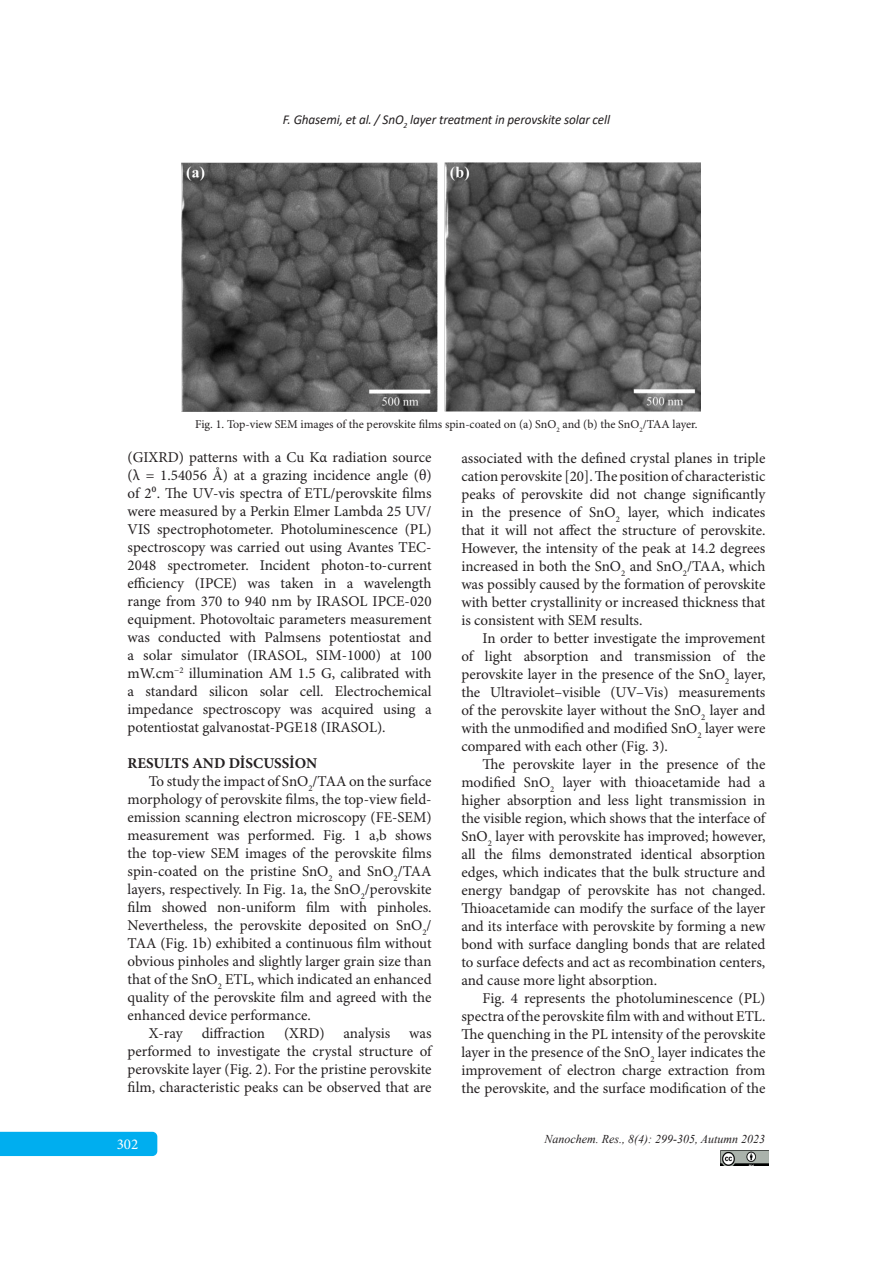
<style>
.page{position:relative;width:893px;height:1263px;background:#fff}
.page>*{position:absolute;margin:0;border:0;box-sizing:border-box;transform-origin:0 0}
.Els-body-text{font:15px/18px "Minion Pro";color:#231f20;text-align:justify}
.Els-1storder-head{font:700 15px "Minion Pro";color:#231f20}
.t1{font:15px "Minion Pro";color:#fff}
.t2{font:italic 13.5px "Calibri";letter-spacing:-.01em;color:#231f20}
.t3{font:12px "Minion Pro";letter-spacing:-.005em;color:#231f20}
.t4{font:italic 12px "Times New Roman";color:#231f20}
</style>
<div class="page">
<div style="left:0;top:1132px;width:157px;height:24px;background:#00aeef"></div>
<img style="left:720px;top:1151px;width:48px;height:14px">
<img style="left:181px;top:162px;width:519px;height:250px">
<p class="t2" style="left:283px;top:110px;width:329px">F. Ghasemi, et al. / SnO<sub>2</sub> layer treatment in perovskite solar cell</p>
<p class="t3" style="left:195px;top:417px;width:504px">Fig. 1. Top-view SEM images of the perovskite films spin-coated on (a) SnO<sub>2</sub> and (b) the SnO<sub>2</sub>/TAA layer.</p>
<p class="Els-body-text" style="left:128px;top:449px;width:306px">(GIXRD) patterns with a Cu Kα radiation source (λ = 1.54056 Å) at a grazing incidence angle (θ) of 2⁰. The UV-vis spectra of ETL/perovskite films were measured by a Perkin Elmer Lambda 25 UV/ VIS spectrophotometer. Photoluminescence (PL) spectroscopy was carried out using Avantes TEC-2048 spectrometer. Incident photon-to-current efficiency (IPCE) was taken in a wavelength range from 370 to 940 nm by IRASOL IPCE-020 equipment. Photovoltaic parameters measurement was conducted with Palmsens potentiostat and a solar simulator (IRASOL, SIM-1000) at 100 mW.cm<sup>−2</sup> illumination AM 1.5 G, calibrated with a standard silicon solar cell. Electrochemical impedance spectroscopy was acquired using a potentiostat galvanostat-PGE18 (IRASOL).</p>
<p class="Els-1storder-head" style="left:128px;top:753px;width:191px">RESULTS AND DİSCUSSİON</p>
<p class="Els-body-text" style="left:128px;top:773px;width:306px;text-indent:21px">To study the impact of SnO<sub>2</sub>/TAA on the surface morphology of perovskite films, the top-view field&shy;emission scanning electron microscopy (FE-SEM) measurement was performed. Fig. 1 a,b shows the top-view SEM images of the perovskite films spin-coated on the pristine SnO<sub>2</sub> and SnO<sub>2</sub>/TAA layers, respectively. In Fig. 1a, the SnO<sub>2</sub>/perovskite film showed non-uniform film with pinholes.<br>Nevertheless, the perovskite deposited on SnO<sub>2</sub>/ TAA (Fig. 1b) exhibited a continuous film without obvious pinholes and slightly larger grain size than that of the SnO<sub>2</sub> ETL, which indicated an enhanced quality of the perovskite film and agreed with the enhanced device performance.</p>
<p class="Els-body-text" style="left:149px;top:1025px;width:35px">X-ray</p>
<p class="Els-body-text" style="left:202px;top:1025px;width:65px">diffraction</p>
<p class="Els-body-text" style="left:284px;top:1025px;width:42px">(XRD)</p>
<p class="Els-body-text" style="left:344px;top:1025px;width:48px">analysis</p>
<p class="Els-body-text" style="left:128px;top:1025px;width:306px;text-indent:282px">was performed to investigate the crystal structure of perovskite layer (Fig. 2). For the pristine perovskite film, characteristic peaks can be observed that are</p>
<p class="t1" style="left:117px;top:1135px;width:23px">302</p>
<p class="Els-body-text" style="left:461px;top:450px;width:306px">associated with the defined crystal planes in triple cation perovskite [20]. The position of characteristic peaks of perovskite did not change significantly in the presence of SnO<sub>2</sub> layer, which indicates that it will not affect the structure of perovskite.<br>However, the intensity of the peak at 14.2 degrees increased in both the SnO<sub>2</sub> and SnO<sub>2</sub>/TAA, which was possibly caused by the formation of perovskite with better crystallinity or increased thickness that is consistent with SEM results.</p>
<p class="Els-body-text" style="left:461px;top:630px;width:306px;text-indent:21px">In order to better investigate the improvement of light absorption and transmission of the perovskite layer in the presence of the SnO<sub>2</sub> layer, the Ultraviolet–visible (UV–Vis) measurements of the perovskite layer without the SnO<sub>2</sub> layer and with the unmodified and modified SnO<sub>2</sub> layer were compared with each other (Fig. 3).</p>
<p class="Els-body-text" style="left:461px;top:756px;width:306px;text-indent:21px">The perovskite layer in the presence of the modified SnO<sub>2</sub> layer with thioacetamide had a higher absorption and less light transmission in the visible region, which shows that the interface of SnO<sub>2</sub> layer with perovskite has improved; however, all the films demonstrated identical absorption edges, which indicates that the bulk structure and energy bandgap of perovskite has not changed.<br>Thioacetamide can modify the surface of the layer and its interface with perovskite by forming a new bond with surface dangling bonds that are related to surface defects and act as recombination centers, and cause more light absorption.</p>
<p class="Els-body-text" style="left:461px;top:990px;width:306px;text-indent:21px">Fig. 4 represents the photoluminescence (PL) spectra of the perovskite film with and without ETL.<br>The quenching in the PL intensity of the perovskite layer in the presence of the SnO<sub>2</sub> layer indicates the improvement of electron charge extraction from the perovskite, and the surface modification of the</p>
<p class="t4" style="left:544px;top:1130px;width:222px">Nanochem. Res., 8(4): 299-305, Autumn 2023</p>
</div>
